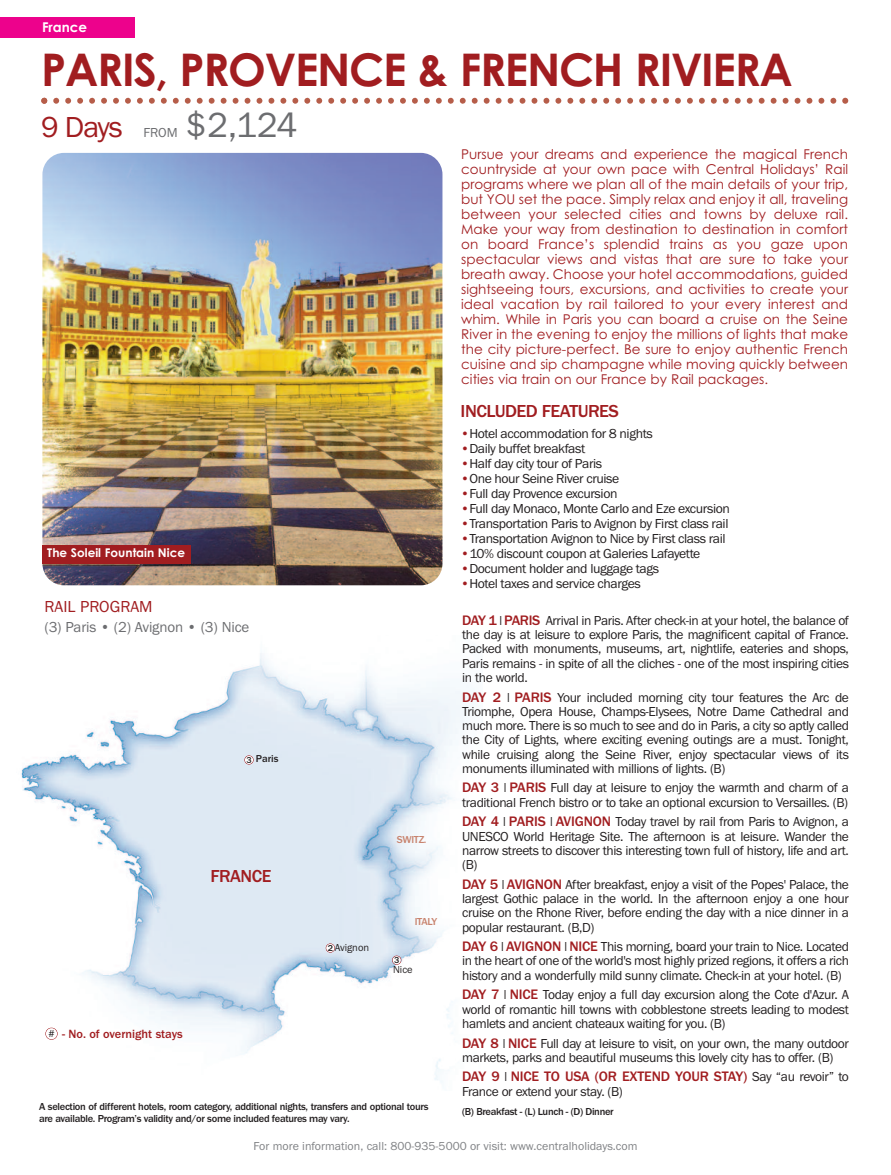
<style>
.page{position:relative;width:891px;height:1175px;background:#fff}
.page>*{position:absolute;margin:0;border:0;box-sizing:border-box;transform-origin:0 0}
.t1{font:700 45px "Century Gothic";letter-spacing:-.03em;color:#a11d20}
.t2{font:36px "Franklin Gothic";color:#6c6d70}
.t3{font:30px "Franklin Gothic";color:#a11d20}
.t4{font:500 18px "Franklin Gothic";letter-spacing:-.03em;color:#a11d20}
.t5{font:16.5px "Franklin Gothic";color:#a11d20}
.t6{font:15px "Franklin Gothic";letter-spacing:-.01em;color:#6c6d70}
.t7{font:500 14.25px "Franklin Gothic";letter-spacing:-.01em;color:#a11d20}
.t8{font:13.5px/14.2px "Franklin Gothic";letter-spacing:-.03em;color:#231f20;text-align:justify;scale:.8 1}
.t9{font:13.5px/15px "Century Gothic";color:#a11d20;text-align:justify}
.t10{font:13.5px "Franklin Gothic";letter-spacing:-.03em;color:#231f20}
.t11{font:700 13.5px "Century Gothic";color:#fff}
.t12{font:13.5px "Franklin Gothic";color:#6c6d70}
.t13{font:500 12.3px "Franklin Gothic";color:#a11d20}
.t14{font:12px "Franklin Gothic";color:#808285}
.t15{font:700 12px "Century Gothic";color:#fff}
.t16{font:500 10.5px/12px "Franklin Gothic";letter-spacing:-.03em;color:#231f20}
.t17{font:500 10.5px "Franklin Gothic";letter-spacing:-.03em;color:#c8836e}
.t18{font:10.5px "Franklin Gothic";color:#231f20}
.t19{font:500 9px "Franklin Gothic";color:#231f20}
.s1{font-size:9px}
.s2{font-weight:400;font-size:10.5px;color:#231f20}
.s3{color:#a11d20}
.s4{font-weight:500;font-size:14.25px;color:#a11d20}
.s5{font-weight:400;font-size:13.5px;color:#231f20}
</style>
<div class="page">
<div style="left:0;top:18px;width:134px;height:20px;background:#ed028c"></div>
<img style="left:21px;top:646px;width:462px;height:436px">
<div style="left:46px;top:1028px;width:11px;height:11px;background:#fff;border-radius:50%"></div>
<div style="left:45px;top:1027px;width:13px;height:12px;border:1px solid #a11d20;border-radius:50%"></div>
<svg style="left:41px;top:98px;width:807px;height:6px"></svg>
<img style="left:42px;top:153px;width:400px;height:432px;border-radius:22px">
<div style="left:42px;top:545px;width:149px;height:18px;background:#a11d20"></div>
<div style="left:245px;top:755px;width:8px;height:9px;background:#fff;border-radius:50%"></div>
<div style="left:244px;top:755px;width:10px;height:9px;border:1px solid #a11d20;border-radius:50%"></div>
<div style="left:392px;top:956px;width:9px;height:8px;background:#fff;border-radius:50%"></div>
<div style="left:392px;top:955px;width:9px;height:9px;border:1px solid #a11d20;border-radius:50%"></div>
<div style="left:326px;top:943px;width:9px;height:9px;background:#fff;border-radius:50%"></div>
<div style="left:326px;top:943px;width:9px;height:9px;border:1px solid #a11d20;border-radius:50%"></div>
<p class="t11" style="left:42px;top:20px;width:47px">France</p>
<h1 class="t1" style="left:41px;top:44px;width:753px">PARIS, PROVENCE &amp; FRENCH RIVIERA</h1>
<h3 class="t3" style="left:41px;top:109px;width:83px">9 Days</h3>
<p class="t12" style="left:143px;top:124px;width:36px">FROM</p>
<h2 class="t2" style="left:186px;top:103px;width:113px">$2,124</h2>
<p class="t15" style="left:47px;top:546px;width:139px">The Soleil Fountain Nice</p>
<p class="t5" style="left:44px;top:596px;width:110px">RAIL PROGRAM</p>
<p class="t6" style="left:44px;top:618px;width:206px">(3) Paris • (2) Avignon • (3) Nice</p>
<p class="t16" style="left:246px;top:752px;width:34px"><span class="s1">3</span> Paris</p>
<h3 class="t4" style="left:211px;top:865px;width:62px">FRANCE</h3>
<p class="t13" style="left:48px;top:1026px;width:136px"><span class="s2">#</span> - No. of overnight stays</p>
<p class="t17" style="left:397px;top:833px;width:31px">SWITZ.</p>
<p class="t18" style="left:335px;top:941px;width:36px">Avignon</p>
<p class="t19" style="left:328px;top:942px;width:7px">2</p>
<p class="t19" style="left:394px;top:954px;width:7px">3</p>
<p class="t17" style="left:415px;top:915px;width:24px">ITALY</p>
<p class="t18" style="left:393px;top:963px;width:21px">Nice</p>
<p class="t16" style="left:39px;top:1100px;width:391px">A selection of different hotels, room category, additional nights, transfers and optional tours are available. Program’s validity and/or some included features may vary.</p>
<p class="t9" style="left:461px;top:146px;width:388px">Pursue your dreams and experience the magical French countryside at your own pace with Central Holidays’ Rail programs where we plan all of the main details of your trip, but YOU set the pace. Simply relax and enjoy it all, traveling between your selected cities and towns by deluxe rail.<br>Make your way from destination to destination in comfort on board France’s splendid trains as you gaze upon spectacular views and vistas that are sure to take your breath away. Choose your hotel accommodations, guided sightseeing tours, excursions, and activities to create your ideal vacation by rail tailored to your every interest and whim. While in Paris you can board a cruise on the Seine River in the evening to enjoy the millions of lights that make the city picture-perfect. Be sure to enjoy authentic French cuisine and sip champagne while moving quickly between cities via train on our France by Rail packages.</p>
<h3 class="t4" style="left:461px;top:401px;width:160px">INCLUDED FEATURES</h3>
<p class="t10" style="left:461px;top:425px;width:194px"><span class="s3">•</span>Hotel accommodation for 8 nights</p>
<p class="t10" style="left:461px;top:440px;width:126px"><span class="s3">•</span>Daily buffet breakfast</p>
<p class="t10" style="left:461px;top:455px;width:143px"><span class="s3">•</span>Half day city tour of Paris</p>
<p class="t10" style="left:461px;top:470px;width:160px"><span class="s3">•</span>One hour Seine River cruise</p>
<p class="t10" style="left:461px;top:485px;width:158px"><span class="s3">•</span>Full day Provence excursion</p>
<p class="t10" style="left:461px;top:500px;width:271px"><span class="s3">•</span>Full day Monaco, Monte Carlo and Eze excursion</p>
<p class="t10" style="left:461px;top:515px;width:269px"><span class="s3">•</span>Transportation Paris to Avignon by First class rail</p>
<p class="t10" style="left:461px;top:530px;width:267px"><span class="s3">•</span>Transportation Avignon to Nice by First class rail</p>
<p class="t10" style="left:461px;top:545px;width:241px"><span class="s3">•</span>10% discount coupon at Galeries Lafayette</p>
<p class="t10" style="left:461px;top:560px;width:200px"><span class="s3">•</span>Document holder and luggage tags</p>
<p class="t10" style="left:461px;top:575px;width:182px"><span class="s3">•</span>Hotel taxes and service charges</p>
<p class="t8" style="left:462px;top:613px;width:485px"><span class="s4">DAY 1</span> I <span class="s4">PARIS</span> Arrival in Paris. After check-in at your hotel, the balance of the day is at leisure to explore Paris, the magnificent capital of France.<br>Packed with monuments, museums, art, nightlife, eateries and shops, Paris remains - in spite of all the cliches - one of the most inspiring cities in the world.</p>
<p class="t8" style="left:462px;top:689px;width:485px"><span class="s4">DAY 2</span> I <span class="s4">PARIS</span> Your included morning city tour features the Arc de Triomphe, Opera House, Champs-Elysees, Notre Dame Cathedral and much more. There is so much to see and do in Paris, a city so aptly called the City of Lights, where exciting evening outings are a must. Tonight, while cruising along the Seine River, enjoy spectacular views of its monuments illuminated with millions of lights. (B)</p>
<p class="t8" style="left:462px;top:780px;width:485px"><span class="s4">DAY 3</span> I <span class="s4">PARIS</span> Full day at leisure to enjoy the warmth and charm of a traditional French bistro or to take an optional excursion to Versailles. (B)</p>
<p class="t8" style="left:462px;top:814px;width:485px"><span class="s4">DAY 4</span> I <span class="s4">PARIS</span> I <span class="s4">AVIGNON</span> Today travel by rail from Paris to Avignon, a UNESCO World Heritage Site. The afternoon is at leisure. Wander the narrow streets to discover this interesting town full of history, life and art. (B)</p>
<p class="t8" style="left:462px;top:877px;width:485px"><span class="s4">DAY 5</span> I <span class="s4">AVIGNON</span> After breakfast, enjoy a visit of the Popes' Palace, the largest Gothic palace in the world. In the afternoon enjoy a one hour cruise on the Rhone River, before ending the day with a nice dinner in a popular restaurant. (B,D)</p>
<p class="t8" style="left:462px;top:939px;width:485px"><span class="s4">DAY 6</span> I <span class="s4">AVIGNON</span> I <span class="s4">NICE</span> This morning, board your train to Nice. Located in the heart of one of the world's most highly prized regions, it offers a rich history and a wonderfully mild sunny climate. Check-in at your hotel. (B)</p>
<p class="t8" style="left:462px;top:987px;width:485px"><span class="s4">DAY 7</span> I <span class="s4">NICE</span> Today enjoy a full day excursion along the Cote d'Azur. A world of romantic hill towns with cobblestone streets leading to modest hamlets and ancient chateaux waiting for you. (B)</p>
<p class="t8" style="left:462px;top:1035px;width:485px"><span class="s4">DAY 8</span> I <span class="s4">NICE</span> Full day at leisure to visit, on your own, the many outdoor markets, parks and beautiful museums this lovely city has to offer. (B)</p>
<p class="t7" style="left:462px;top:1068px;width:388px">DAY 9 <span class="s5">I</span> NICE TO USA (OR EXTEND YOUR STAY) <span class="s5">Say “au revoir” to</span></p>
<p class="t10" style="left:462px;top:1083px;width:162px">France or extend your stay. (B)</p>
<p class="t16" style="left:462px;top:1105px;width:153px">(B) Breakfast - (L) Lunch - (D) Dinner</p>
<p class="t14" style="left:253px;top:1139px;width:386px">For more information, call: 800-935-5000 or visit: www.centralholidays.com</p>
</div>
